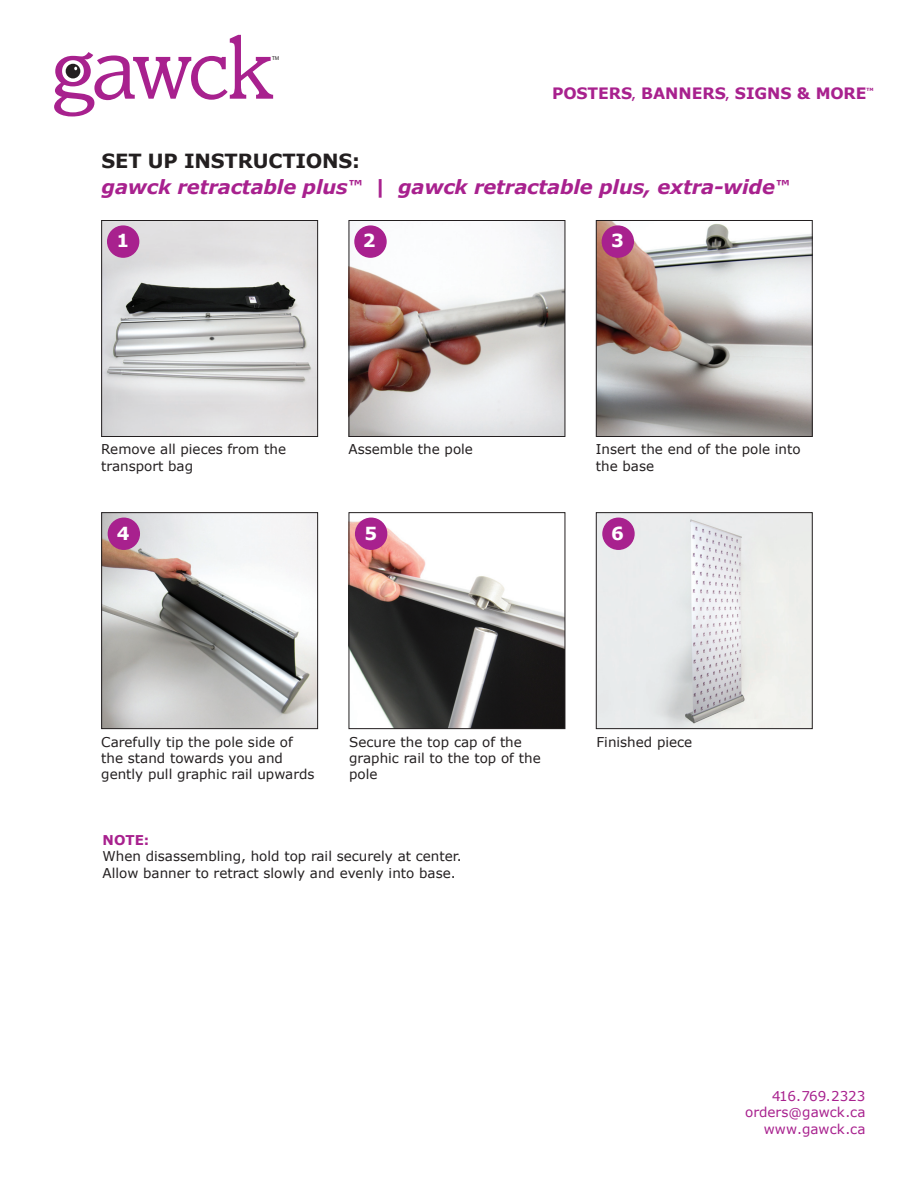
<style>
.page{position:relative;width:918px;height:1188px;background:#fff}
.page>*{position:absolute;margin:0;border:0;box-sizing:border-box;transform-origin:0 0}
.t1{font:300 84px "Claremont RR";letter-spacing:-.04em;color:#a8218e}
.t2{font:italic 700 19.5px/25.5px "Verdana";letter-spacing:-.01em;color:#a8218e}
.t3{font:700 18px "Verdana";color:#fff}
.t4{font:700 15.75px "Verdana";color:#a8218e}
.t5{font:13.5px/16.2px "Verdana";color:#231f20}
.t6{font:13.5px/16.5px "Verdana";color:#a8218e;text-align:right}
.t7{font:700 13.5px "Verdana";color:#a8218e}
.t8{font:5.55px "Myriad";color:#231f20}
.t9{font:700 4.35px "Verdana";color:#a8218e}
.s1{font-size:10.95px}
.s2{font-style:normal;color:#231f20}
</style>
<div class="page">
<img style="left:103px;top:222px;width:213px;height:213px">
<div style="left:101px;top:220px;width:217px;height:217px;border:1px solid #231f20"></div>
<div style="left:108px;top:226px;width:31px;height:31px;background:#a8218e;border-radius:50%"></div>
<div style="left:107px;top:225px;width:32px;height:33px;border:2px solid #a8218e;border-radius:50%"></div>
<img style="left:351px;top:222px;width:212px;height:213px">
<div style="left:349px;top:220px;width:216px;height:217px;border:1px solid #231f20"></div>
<div style="left:355px;top:226px;width:31px;height:31px;background:#a8218e;border-radius:50%"></div>
<div style="left:354px;top:225px;width:33px;height:33px;border:2px solid #a8218e;border-radius:50%"></div>
<img style="left:598px;top:222px;width:213px;height:213px">
<div style="left:596px;top:220px;width:217px;height:217px;border:1px solid #231f20"></div>
<div style="left:602px;top:226px;width:31px;height:31px;background:#a8218e;border-radius:50%"></div>
<div style="left:602px;top:225px;width:32px;height:33px;border:2px solid #a8218e;border-radius:50%"></div>
<img style="left:103px;top:514px;width:213px;height:213px">
<div style="left:101px;top:512px;width:217px;height:217px;border:1px solid #231f20"></div>
<div style="left:108px;top:518px;width:31px;height:31px;background:#a8218e;border-radius:50%"></div>
<div style="left:108px;top:518px;width:32px;height:32px;border:2px solid #a8218e;border-radius:50%"></div>
<img style="left:351px;top:517px;width:212px;height:210px">
<div style="left:349px;top:512px;width:216px;height:217px;border:1px solid #231f20"></div>
<div style="left:356px;top:518px;width:31px;height:31px;background:#a8218e;border-radius:50%"></div>
<div style="left:355px;top:518px;width:32px;height:32px;border:2px solid #a8218e;border-radius:50%"></div>
<img style="left:598px;top:514px;width:213px;height:213px">
<div style="left:596px;top:512px;width:217px;height:217px;border:1px solid #231f20"></div>
<div style="left:603px;top:518px;width:31px;height:31px;background:#a8218e;border-radius:50%"></div>
<div style="left:602px;top:518px;width:33px;height:32px;border:2px solid #a8218e;border-radius:50%"></div>
<div style="left:66px;top:64px;width:14px;height:14px;background:#231f20;border-radius:50%"></div>
<h1 class="t1" style="left:51px;top:23px;width:223px">gawck</h1>
<p class="t8" style="left:272px;top:56px;width:9px">TM</p>
<p class="t4" style="left:552px;top:82px;width:316px">POSTERS<span class="s1">,</span> BANNERS<span class="s1">,</span> SIGNS &amp; MORE</p>
<p class="t9" style="left:867px;top:86px;width:9px">TM</p>
<h2 class="t2" style="left:102px;top:148px;width:689px"><span class="s2">SET UP INSTRUCTIONS:<br></span>gawck retractable plus<sup>™</sup> | gawck retractable plus, extra-wide<sup>™</sup></h2>
<h3 class="t3" style="left:117px;top:228px;width:14px">1</h3>
<h3 class="t3" style="left:363px;top:228px;width:14px">2</h3>
<h3 class="t3" style="left:611px;top:228px;width:14px">3</h3>
<p class="t5" style="left:101px;top:441px;width:186px">Remove all pieces from the transport bag</p>
<p class="t5" style="left:349px;top:441px;width:126px">Assemble the pole</p>
<p class="t5" style="left:596px;top:441px;width:206px">Insert the end of the pole into the base</p>
<h3 class="t3" style="left:117px;top:520px;width:14px">4</h3>
<h3 class="t3" style="left:364px;top:521px;width:14px">5</h3>
<h3 class="t3" style="left:611px;top:521px;width:14px">6</h3>
<p class="t5" style="left:101px;top:733px;width:215px">Carefully tip the pole side of the stand towards you and gently pull graphic rail upwards</p>
<p class="t5" style="left:349px;top:733px;width:193px">Secure the top cap of the graphic rail to the top of the pole</p>
<p class="t5" style="left:597px;top:733px;width:97px">Finished piece</p>
<p class="t7" style="left:103px;top:831px;width:48px">NOTE:</p>
<p class="t5" style="left:103px;top:848px;width:361px">When disassembling, hold top rail securely at center.<br>Allow banner to retract slowly and evenly into base.</p>
<p class="t6" style="left:745px;top:1087px;width:122px">416.769.2323 orders@gawck.ca www.gawck.ca</p>
</div>
